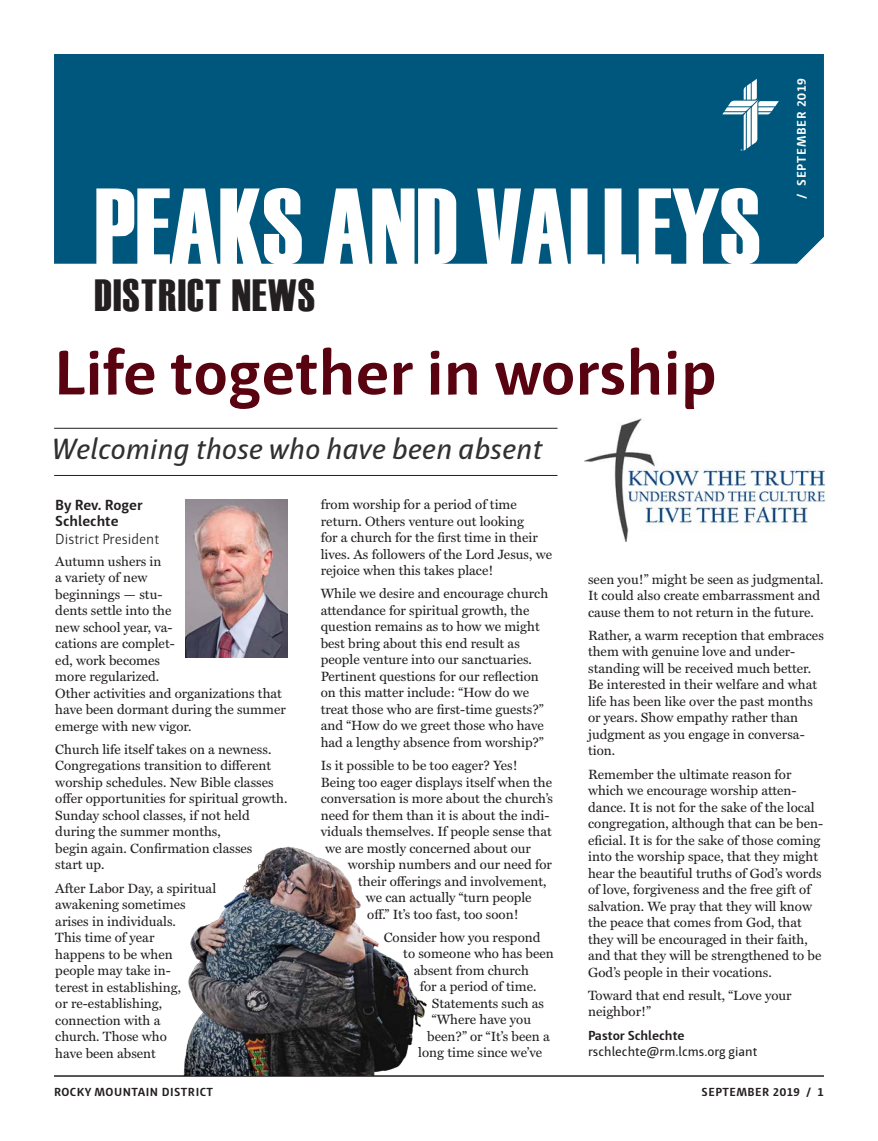
<style>
.page{position:relative;width:878px;height:1141px;background:#fff}
.page>*{position:absolute;margin:0;border:0;box-sizing:border-box;transform-origin:0 0}
.t1{font:108px "Haettenschweiler";color:#fff}
.Submissions_Body_Tex{font:700 64.5px "Haptic";color:#590311}
.District_Locations_M{font:45px "Haettenschweiler";letter-spacing:.03em;color:#231f20}
.t2{font:italic 30px "Haptic";color:#312f30}
.c1{font:700 15px/16.5px "Haptic";color:#231f20}
.c1-2{font:15px "Haptic Light 0 wt";color:#231f20}
.Body_Text{font:13.5px/16.5px "Miller Text";color:#231f20}
.Body_Text-2{font:13.5px "Haptic";color:#231f20}
.Body_Text-3{font:700 13.5px "Haptic";color:#231f20}
.Date_Masthead{font:700 12.75px "Haptic";letter-spacing:.06em;color:#fff}
.t3{font:700 12px "Haptic";letter-spacing:.04em;color:#231f20}
</style>
<div class="page">
<div style="left:54px;top:54px;width:770px;height:210px;background:#00577d"></div>
<hr style="left:54px;top:1075px;width:770px;height:2px;background:#231f20">
<svg style="left:722px;top:79px;width:56px;height:72px"></svg>
<img style="left:584px;top:418px;width:241px;height:124px">
<img style="left:186px;top:499px;width:102px;height:159px">
<hr style="left:54px;top:428px;width:503px;height:1px;background:#231f20">
<hr style="left:54px;top:475px;width:503px;height:1px;background:#231f20">
<img style="left:183px;top:846px;width:244px;height:229px">
<h1 class="t1" style="left:94px;top:165px;width:668px">PEAKS AND VALLEYS</h1>
<p class="District_Locations_M" style="left:94px;top:270px;width:222px">DISTRICT NEWS</p>
<p class="Submissions_Body_Tex" style="left:54px;top:334px;width:664px">Life together in worship</p>
<p class="t2" style="left:52px;top:432px;width:492px">Welcoming those who have been absent</p>
<p class="Date_Masthead" style="left:794px;top:198px;width:122px;rotate:-90deg">/ SEPTEMBER 2019</p>
<p class="c1" style="left:55px;top:496px;width:89px">By Rev. Roger<br>Schlechte</p>
<p class="c1-2" style="left:55px;top:531px;width:106px">District President</p>
<p class="Body_Text" style="left:55px;top:553px;width:232px">Autumn ushers in<br>a variety of new<br>beginnings — stu-<br>dents settle into the<br>new school year, va-<br>cations are complet-<br>ed, work becomes<br>more regularized.<br>Other activities and organizations that have been dormant during the summer emerge with new vigor.</p>
<p class="Body_Text" style="left:55px;top:741px;width:233px">Church life itself takes on a newness.<br>Congregations transition to different worship schedules. New Bible classes offer opportunities for spiritual growth.<br>Sunday school classes, if not held during the summer months,<br>begin again. Confirmation classes<br>start up.</p>
<p class="Body_Text" style="left:55px;top:880px;width:162px">After Labor Day, a spiritual awakening sometimes arises in individuals.<br>This time of year<br>happens to be when<br>people may take in-<br>terest in establishing,<br>or re-establishing, connection with a<br>church. Those who<br>have been absent</p>
<p class="Body_Text" style="left:321px;top:497px;width:233px">from worship for a period of time return. Others venture out looking<br>for a church for the first time in their lives. As followers of the Lord Jesus, we rejoice when this takes place!</p>
<p class="Body_Text" style="left:321px;top:586px;width:229px">While we desire and encourage church attendance for spiritual growth, the question remains as to how we might best bring about this end result as people venture into our sanctuaries.<br>Pertinent questions for our reflection on this matter include: “How do we treat those who are first-time guests?” and “How do we greet those who have had a lengthy absence from worship?”</p>
<p class="Body_Text" style="left:321px;top:758px;width:198px">Is it possible to be too eager? Yes!</p>
<p class="Body_Text" style="left:321px;top:774px;width:233px">Being too eager displays itself when the</p>
<p class="Body_Text" style="left:321px;top:791px;width:234px">conversation is more about the church’s</p>
<p class="Body_Text" style="left:321px;top:807px;width:230px">need for them than it is about the indi-</p>
<p class="Body_Text" style="left:321px;top:824px;width:232px">viduals themselves. If people sense that</p>
<p class="Body_Text" style="left:325px;top:840px;width:207px">we are mostly concerned about our</p>
<p class="Body_Text" style="left:348px;top:856px;width:206px">worship numbers and our need for</p>
<p class="Body_Text" style="left:358px;top:873px;width:190px">their offerings and involvement,</p>
<p class="Body_Text" style="left:366px;top:889px;width:167px">we can actually “turn people</p>
<p class="Body_Text" style="left:367px;top:906px;width:153px">off.” It’s too fast, too soon!</p>
<p class="Body_Text" style="left:384px;top:929px;width:158px">Consider how you respond</p>
<p class="Body_Text" style="left:403px;top:946px;width:152px">to someone who has been</p>
<p class="Body_Text" style="left:414px;top:962px;width:117px">absent from church</p>
<p class="Body_Text" style="left:420px;top:979px;width:118px">for a period of time.</p>
<p class="Body_Text" style="left:432px;top:995px;width:114px">Statements such as</p>
<p class="Body_Text" style="left:432px;top:1012px;width:101px">“Where have you</p>
<p class="Body_Text" style="left:427px;top:1028px;width:124px">been?” or “It’s been a</p>
<p class="Body_Text" style="left:418px;top:1045px;width:125px">long time since we’ve</p>
<p class="Body_Text" style="left:588px;top:571px;width:237px">seen you!” might be seen as judgmental.<br>It could also create embarrassment and cause them to not return in the future.</p>
<p class="Body_Text" style="left:588px;top:627px;width:237px">Rather, a warm reception that embraces them with genuine love and under&shy;standing will be received much better.<br>Be interested in their welfare and what life has been like over the past months or years. Show empathy rather than judgment as you engage in conversa&shy;tion.</p>
<p class="Body_Text" style="left:588px;top:766px;width:236px">Remember the ultimate reason for which we encourage worship atten&shy;dance. It is not for the sake of the local congregation, although that can be ben&shy;eficial. It is for the sake of those coming into the worship space, that they might hear the beautiful truths of God’s words of love, forgiveness and the free gift of salvation. We pray that they will know the peace that comes from God, that they will be encouraged in their faith, and that they will be strengthened to be God’s people in their vocations.</p>
<p class="Body_Text" style="left:588px;top:987px;width:205px">Toward that end result, “Love your neighbor!”</p>
<p class="Body_Text-3" style="left:588px;top:1027px;width:98px">Pastor Schlechte</p>
<p class="Body_Text-2" style="left:588px;top:1044px;width:171px">rschlechte@rm.lcms.org giant</p>
<p class="t3" style="left:54px;top:1084px;width:160px">ROCKY MOUNTAIN DISTRICT</p>
<p class="t3" style="left:701px;top:1084px;width:124px">SEPTEMBER 2019 / 1</p>
</div>
